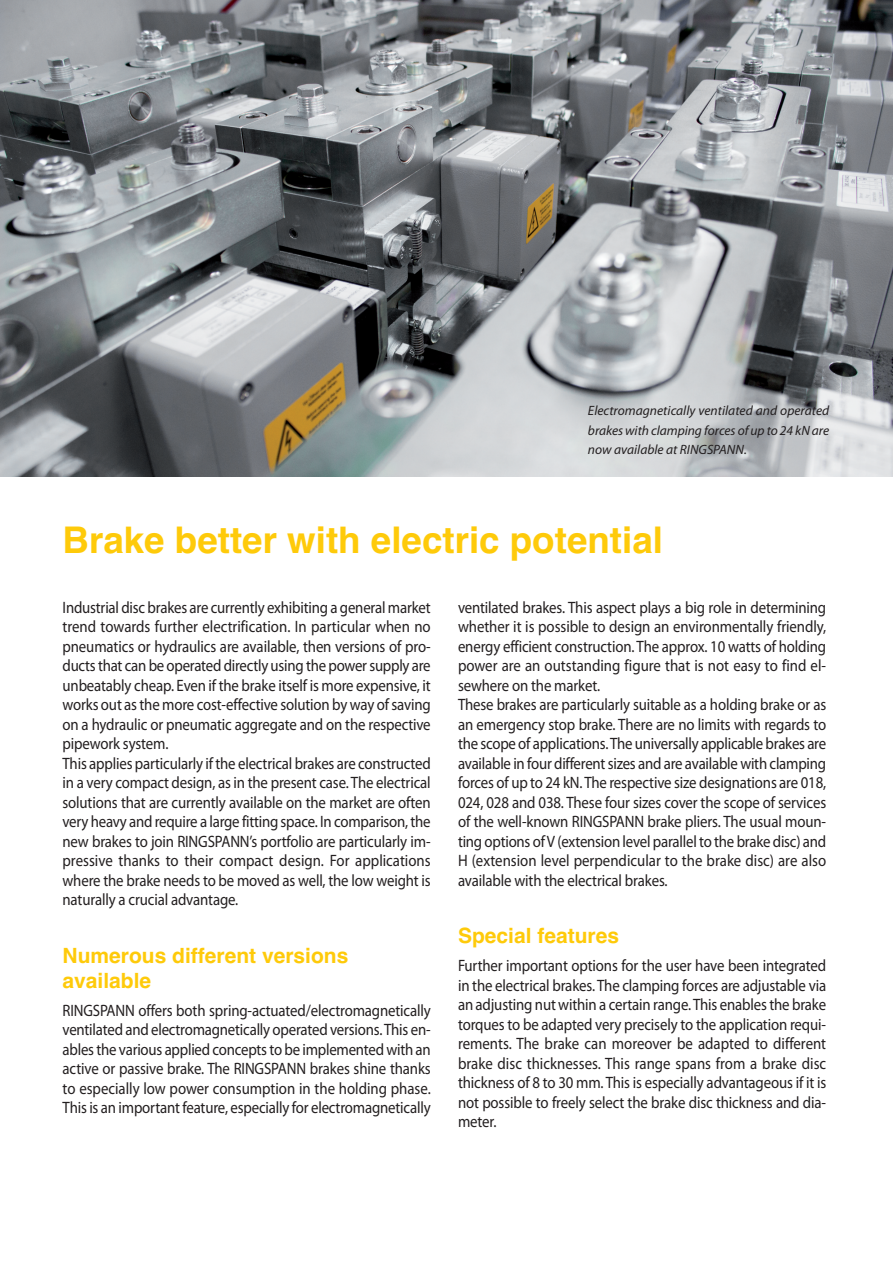
<style>
.page{position:relative;width:893px;height:1263px;background:#fff}
.page>*{position:absolute;margin:0;border:0;box-sizing:border-box;transform-origin:0 0}
.t1{font:700 36.75px "Helvetica";color:#feca0a}
.t2{font:700 21px/25.2px "Helvetica";color:#feca0a}
.t3{font:16.5px/19.5px "Myriad Pro";letter-spacing:-.01em;color:#231f20;scale:.9 1}
.t4{font:italic 13.5px/19.5px "Myriad Pro";letter-spacing:-.005em;color:#231f20;text-align:justify}
</style>
<div class="page">
<img style="left:0;top:0;width:893px;height:477px">
<p class="t4" style="left:588px;top:402px;width:243px">Electromagnetically ventilated and operated brakes with clamping forces of up to 24 kNare now available at RINGSPANN.</p>
<h1 class="t1" style="left:63px;top:519px;width:602px">Brake better with electric potential</h1>
<p class="t3" style="left:63px;top:599px;width:411px">Industrial disc brakes are currently exhibiting a general market trend towards further electrification. In particular when no pneumatics or hydraulics are available, then versions of pro&shy;ducts that can be operated directly using the power supply are unbeatably cheap. Even if the brake itself is more expensive, it works out as the more cost-effective solution by way of saving on a hydraulic or pneumatic aggregate and on the respective pipework system.<br>This applies particularly if the electrical brakes are constructed in a very compact design, as in the present case. The electrical solutions that are currently available on the market are often very heavy and require a large fitting space. In comparison, the new brakes to join RINGSPANN’s portfolio are particularly im&shy;pressive thanks to their compact design. For applications where the brake needs to be moved as well, the low weight is naturally a crucial advantage.</p>
<p class="t2" style="left:63px;top:943px;width:287px">Numerous different versions available</p>
<p class="t3" style="left:63px;top:1002px;width:411px;text-align:justify">RINGSPANN offers both spring-actuated/electromagnetically ventilated and electromagnetically operated versions.This en&shy;ables the various applied concepts to be implemented with an active or passive brake. The RINGSPANN brakes shine thanks to especially low power consumption in the holding phase.<br>This is an important feature, especially for electromagnetically</p>
<p class="t3" style="left:458px;top:599px;width:411px">ventilated brakes. This aspect plays a big role in determining whether it is possible to design an environmentally friendly, energy efficient construction. The approx. 10 watts of holding power are an outstanding figure that is not easy to find el&shy;sewhere on the market.<br>These brakes are particularly suitable as a holding brake or as an emergency stop brake. There are no limits with regards to the scope of applications.The universally applicable brakes are available in four different sizes and are available with clamping forces of up to 24 kN.The respective size designations are 018, 024, 028 and 038. These four sizes cover the scope of services of the well-known RINGSPANN brake pliers. The usual moun&shy;ting options ofV (extension level parallel to the brake disc) and H (extension level perpendicular to the brake disc) are also available with the electrical brakes.</p>
<p class="t2" style="left:458px;top:923px;width:163px">Special features</p>
<p class="t3" style="left:458px;top:957px;width:411px;text-align:justify">Further important options for the user have been integrated in the electrical brakes. The clamping forces are adjustable via an adjusting nut within a certain range.This enables the brake torques to be adapted very precisely to the application requi&shy;rements. The brake can moreover be adapted to different brake disc thicknesses. This range spans from a brake disc thickness of 8 to 30 mm. This is especially advantageous if it is not possible to freely select the brake disc thickness and dia&shy;meter.</p>
</div>
